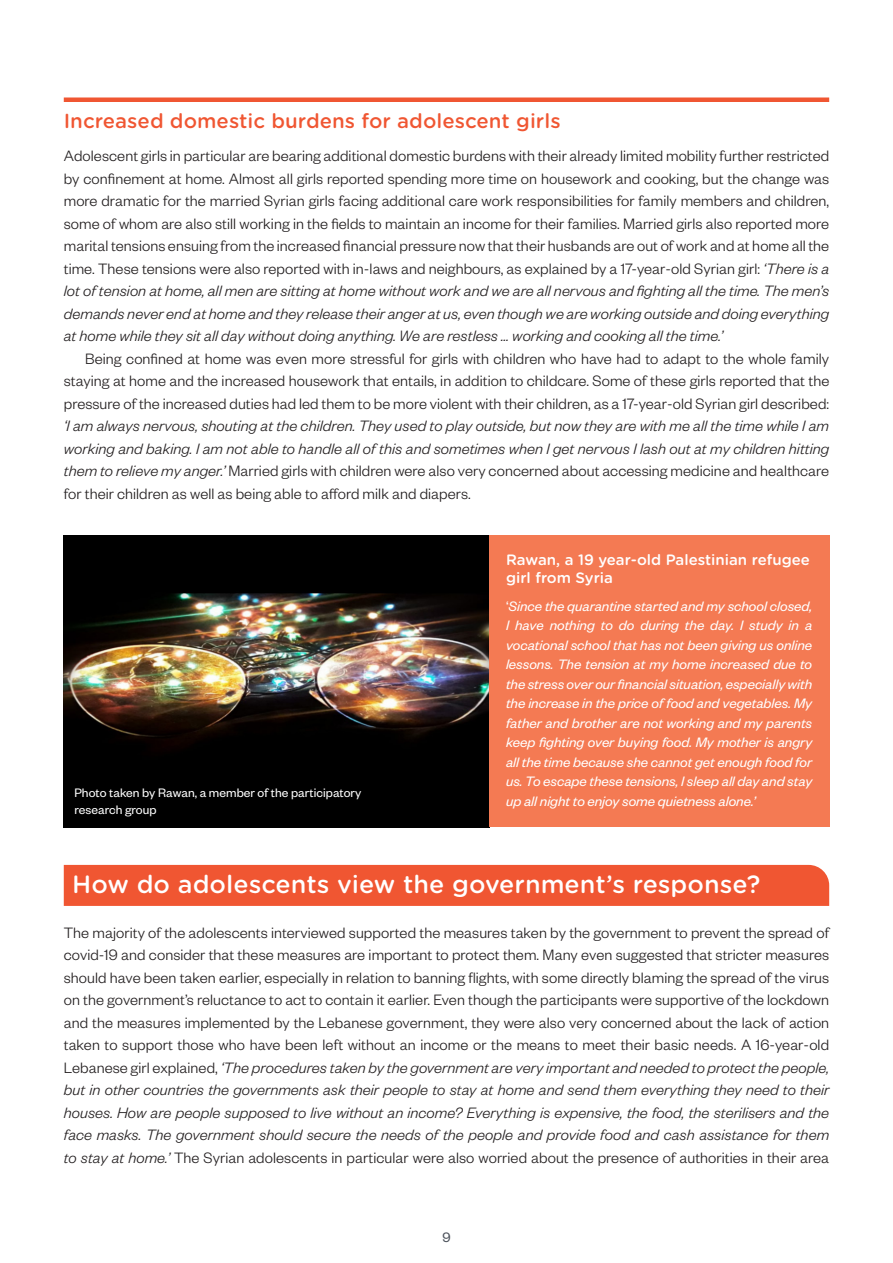
<style>
.page{position:relative;width:893px;height:1263px;background:#fff}
.page>*{position:absolute;margin:0;border:0;box-sizing:border-box;transform-origin:0 0}
.Heading_1{font:500 24px "Gotham Rnd S Sm";color:#fff}
.Heading_3{font:500 19.5px "Gotham Rnd S Sm";color:#f05632}
.Body_text_1st_Para{font:300 16.5px/22.5px "Founders Grotesk";letter-spacing:.005em;color:#231f20;text-align:justify}
.Body_text{font:300 16.5px/22.5px "Founders Grotesk";letter-spacing:.005em;color:#231f20;text-align:justify}
.Box_contents{font:italic 15px/19.5px "Founders Grotesk";color:#fff;text-align:justify}
.Box_title{font:500 15px/18px "Gotham Rounded";color:#fff}
.t1{font:15px "Founders Grotesk";color:#4b515a}
.Image_source{font:13.5px/16.2px "Founders Grotesk";letter-spacing:.005em;color:#fff}
.s1{font-style:italic}
.s2{font-style:normal}
</style>
<div class="page">
<div style="left:64px;top:97px;width:765px;height:5px;background:#f05632"></div>
<div style="left:64px;top:865px;width:765px;height:41px;background:#f05632"></div>
<img style="left:64px;top:536px;width:425px;height:291px">
<div style="left:489px;top:536px;width:340px;height:291px;background:#f47a53"></div>
<p class="Heading_3" style="left:64px;top:106px;width:498px">Increased domestic burdens for adolescent girls</p>
<p class="Body_text_1st_Para" style="left:64px;top:144px;width:767px">Adolescent girls in particular are bearing additional domestic burdens with their already limited mobility further restricted by confinement at home. Almost all girls reported spending more time on housework and cooking, but the change was more dramatic for the married Syrian girls facing additional care work responsibilities for family members and children, some of whom are also still working in the fields to maintain an income for their families. Married girls also reported more marital tensions ensuing from the increased financial pressure now that their husbands are out of work and at home all the time. These tensions were also reported with in-laws and neighbours, as explained by a 17-year-old Syrian girl: <span class="s1">‘There is a lot of tension at home, all men are sitting at home without work and we are all nervous and fighting all the time. The men’s demands never end at home and they release their anger at us, even though we are working outside and doing everything at home while they sit all day without doing anything. We are restless … working and cooking all the time.’</span></p>
<p class="Body_text" style="left:64px;top:346px;width:767px;text-indent:21px">Being confined at home was even more stressful for girls with children who have had to adapt to the whole family staying at home and the increased housework that entails, in addition to childcare. Some of these girls reported that the pressure of the increased duties had led them to be more violent with their children, as a 17-year-old Syrian girl described: <span class="s1">‘I am always nervous, shouting at the children. They used to play outside, but now they are with me all the time while I am working and baking. I am not able to handle all of this and sometimes when I get nervous I lash out at my children hitting them to relieve my anger.’</span> Married girls with children were also very concerned about accessing medicine and healthcare for their children as well as being able to afford milk and diapers.</p>
<p class="Image_source" style="left:74px;top:784px;width:289px">Photo taken by Rawan, a member of the participatory research group</p>
<p class="Box_title" style="left:506px;top:550px;width:305px">Rawan, a 19 year-old Palestinian refugee girl from Syria</p>
<p class="Box_contents" style="left:506px;top:595px;width:308px"><span class="s2">‘</span>Since the quarantine started and my school closed, I have nothing to do during the day. I study in a vocational school that has not been giving us online lessons. The tension at my home increased due to the stress over our financial situation, especially with the increase in the price of food and vegetables. My father and brother are not working and my parents keep fighting over buying food. My mother is angry all the time because she cannot get enough food for us. To escape these tensions, I sleep all day and stay up all night to enjoy some quietness alone.’</p>
<p class="Heading_1" style="left:72px;top:866px;width:690px">How do adolescents view the government’s response?</p>
<p class="Body_text_1st_Para" style="left:64px;top:920px;width:767px">The majority of the adolescents interviewed supported the measures taken by the government to prevent the spread of covid-19 and consider that these measures are important to protect them. Many even suggested that stricter measures should have been taken earlier, especially in relation to banning flights, with some directly blaming the spread of the virus on the government’s reluctance to act to contain it earlier. Even though the participants were supportive of the lockdown and the measures implemented by the Lebanese government, they were also very concerned about the lack of action taken to support those who have been left without an income or the means to meet their basic needs. A 16-year-old Lebanese girl explained, <span class="s1">‘The procedures taken by the government are very important and needed to protect the people, but in other countries the governments ask their people to stay at home and send them everything they need to their houses. How are people supposed to live without an income? Everything is expensive, the food, the sterilisers and the face masks. The government should secure the needs of the people and provide food and cash assistance for them to stay at home.’</span> The Syrian adolescents in particular were also worried about the presence of authorities in their area</p>
<p class="t1" style="left:442px;top:1228px;width:10px">9</p>
</div>
